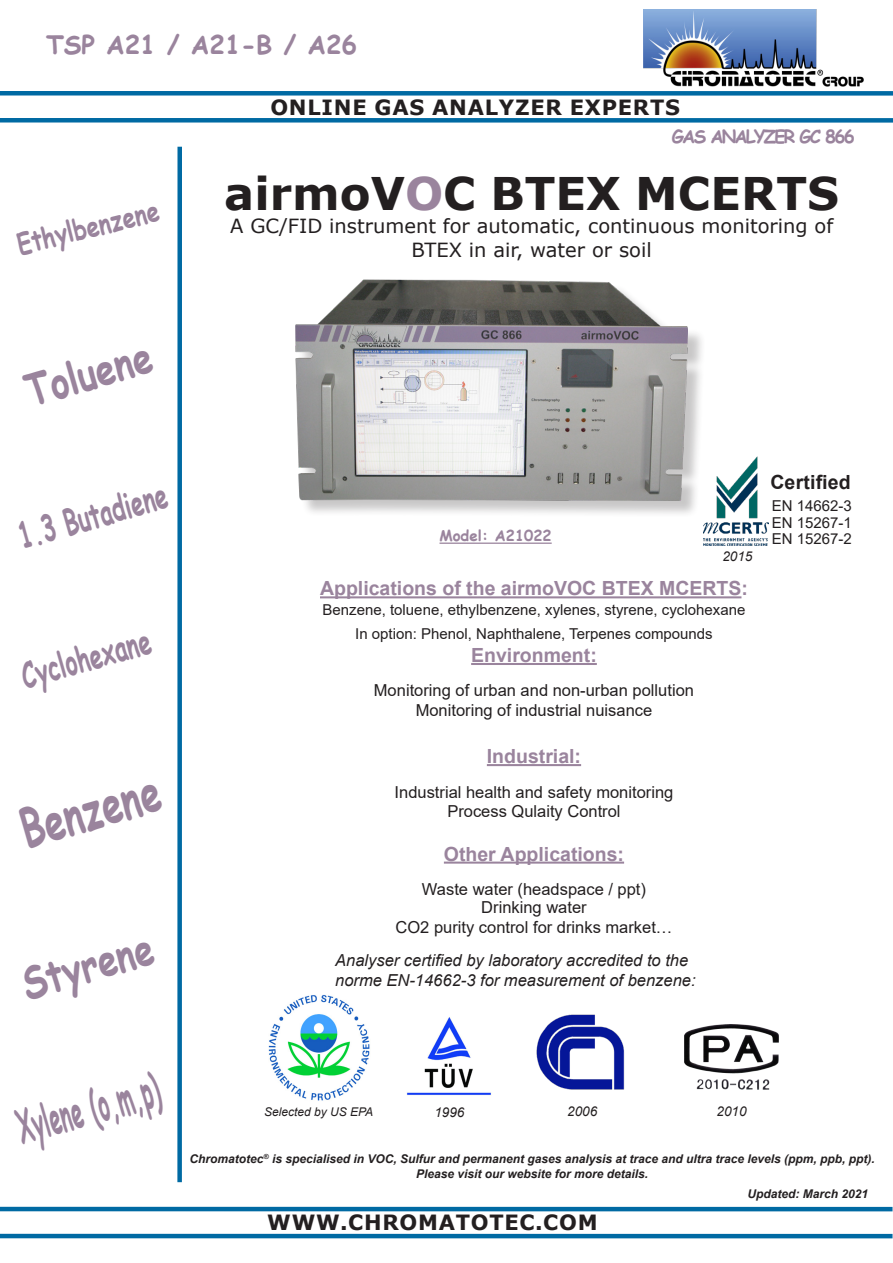
<style>
.page{position:relative;width:893px;height:1263px;background:#fff}
.page>*{position:absolute;margin:0;border:0;box-sizing:border-box;transform-origin:0 0}
.t1{font:700 52.2px "Comic Sans MS";color:#9a849d;scale:.7 1}
.t2{font:700 45.45px "Comic Sans MS";color:#9a849d;scale:.46 1}
.t3{font:700 45px "Verdana";color:#231f20}
.t4{font:700 44.85px "Comic Sans MS";color:#9a849d;scale:.78 1}
.t5{font:700 43.95px "Comic Sans MS";color:#9a849d;scale:.81 1}
.t6{font:700 35.4px "Comic Sans MS";color:#9a849d;scale:.64 1}
.t7{font:700 28.95px "Comic Sans MS";color:#9a849d;scale:.79 1}
.t8{font:700 25.5px "Comic Sans MS";color:#9a849d}
.t9{font:700 21px "Verdana";letter-spacing:.035em;color:#231f20}
.t10{font:700 19.5px "Arial";color:#9a849d}
.t11{font:19.5px/23.4px "Verdana";color:#231f20;text-align:center}
.t12{font:700 19.5px "Arial";letter-spacing:.01em;color:#231f20}
.t13{font:700 18px "Comic Sans MS";letter-spacing:-.1em;color:#9a849d}
.t14{font:16.5px "Arial";color:#231f20}
.t15{font:italic 16.5px/19.8px "Arial";color:#231f20}
.t16{font:15px "Arial";color:#231f20}
.t17{font:700 15px "Comic Sans MS";color:#9a849d}
.t18{font:italic 13.5px "Arial";color:#231f20}
.t19{font:italic 700 12px "Arial";color:#231f20}
.t20{font:italic 12px "Arial";color:#231f20}
.s1{color:#9a849d}
</style>
<div class="page">
<img style="left:643px;top:10px;width:220px;height:77px">
<div style="left:0;top:91px;width:893px;height:5px;background:#006aa3"></div>
<div style="left:0;top:118px;width:893px;height:5px;background:#006aa3"></div>
<div style="left:177px;top:147px;width:5px;height:1035px;background:#006aa3"></div>
<hr style="left:0;top:1207px;width:892px;height:4px;background:#006aa3">
<hr style="left:0;top:1234px;width:892px;height:4px;background:#006aa3">
<img style="left:685px;top:1025px;width:93px;height:65px">
<img style="left:537px;top:1014px;width:88px;height:76px">
<img style="left:407px;top:1017px;width:85px;height:78px">
<img style="left:269px;top:995px;width:101px;height:106px">
<div style="left:298px;top:282px;width:408px;height:237px;background:#231f20;opacity:.25"></div>
<img style="left:295px;top:279px;width:392px;height:221px">
<hr style="left:439px;top:542px;width:113px;height:2px;background:#9a849d">
<hr style="left:320px;top:596px;width:421px;height:2px;background:#9a849d">
<hr style="left:471px;top:663px;width:126px;height:2px;background:#9a849d">
<hr style="left:487px;top:764px;width:94px;height:2px;background:#9a849d">
<hr style="left:444px;top:861px;width:180px;height:3px;background:#9a849d">
<img style="left:704px;top:457px;width:64px;height:88px">
<p class="t8" style="left:46px;top:26px;width:313px">TSP A21 / A21-B / A26</p>
<p class="t9" style="left:270px;top:92px;width:411px">ONLINE GAS ANALYZER EXPERTS</p>
<p class="t7" style="left:13px;top:224px;width:185px;rotate:-14deg">Ethylbenzene</p>
<p class="t13" style="left:672px;top:123px;width:184px">GAS ANALYZER GC 866</p>
<p class="t3" style="left:224px;top:162px;width:616px">airmoV<span class="s1">O</span>C BTEX MCERTS</p>
<p class="t11" style="left:230px;top:214px;width:605px">A GC/FID instrument for automatic, continuous monitoring of<br>BTEX in air, water or soil</p>
<p class="t5" style="left:17px;top:360px;width:162px;rotate:-16deg">Toluene</p>
<p class="t6" style="left:12px;top:511px;width:242px;rotate:-16deg">1.3 Butadiene</p>
<p class="t6" style="left:15px;top:651px;width:210px;rotate:-16deg">Cyclohexane</p>
<p class="t1" style="left:11px;top:793px;width:206px;rotate:-16deg">Benzene</p>
<p class="t4" style="left:14px;top:952px;width:174px;rotate:-16deg">Styrene</p>
<p class="t17" style="left:439px;top:525px;width:114px">Model: A21022</p>
<p class="t18" style="left:722px;top:548px;width:32px">2015</p>
<p class="t10" style="left:320px;top:575px;width:429px">Applications of the airmoVOC BTEX MCERTS:</p>
<p class="t16" style="left:323px;top:599px;width:424px">Benzene, toluene, ethylbenzene, xylenes, styrene, cyclohexane</p>
<p class="t16" style="left:355px;top:623px;width:359px">In option: Phenol, Naphthalene, Terpenes compounds</p>
<p class="t10" style="left:471px;top:641px;width:127px">Environment:</p>
<p class="t14" style="left:374px;top:679px;width:322px">Monitoring of urban and non-urban pollution</p>
<p class="t14" style="left:416px;top:699px;width:238px">Monitoring of industrial nuisance</p>
<p class="t10" style="left:487px;top:742px;width:96px">Industrial:</p>
<p class="t14" style="left:395px;top:780px;width:280px">Industrial health and safety monitoring</p>
<p class="t14" style="left:447px;top:800px;width:175px">Process Qulaity Control</p>
<p class="t10" style="left:444px;top:840px;width:182px">Other Applications:</p>
<p class="t14" style="left:422px;top:878px;width:226px">Waste water (headspace / ppt)</p>
<p class="t14" style="left:481px;top:896px;width:107px">Drinking water</p>
<p class="t14" style="left:395px;top:916px;width:278px">CO2 purity control for drinks market…</p>
<p class="t15" style="left:335px;top:950px;width:362px">Analyser certified by laboratory accredited to the norme EN-14662-3 for measurement of benzene:</p>
<p class="t12" style="left:770px;top:468px;width:82px">Certified</p>
<p class="t16" style="left:772px;top:496px;width:82px">EN 14662-3</p>
<p class="t16" style="left:772px;top:512px;width:82px">EN 15267-1</p>
<p class="t16" style="left:772px;top:529px;width:82px">EN 15267-2</p>
<p class="t2" style="left:9px;top:1096px;width:321px;rotate:-16deg">Xylene (o,m,p)</p>
<p class="t20" style="left:264px;top:1104px;width:111px">Selected by US EPA</p>
<p class="t18" style="left:434px;top:1103px;width:32px">1996</p>
<p class="t18" style="left:567px;top:1102px;width:32px">2006</p>
<p class="t18" style="left:717px;top:1102px;width:32px">2010</p>
<p class="t19" style="left:190px;top:1151px;width:687px">Chromatotec<sup>®</sup> is specialised in VOC, Sulfur and permanent gases analysis at trace and ultra trace levels (ppm, ppb, ppt).</p>
<p class="t19" style="left:416px;top:1165px;width:234px">Please visit our website for more details.</p>
<p class="t9" style="left:267px;top:1207px;width:332px">WWW.CHROMATOTEC.COM</p>
<p class="t19" style="left:747px;top:1186px;width:122px">Updated: March 2021</p>
</div>
